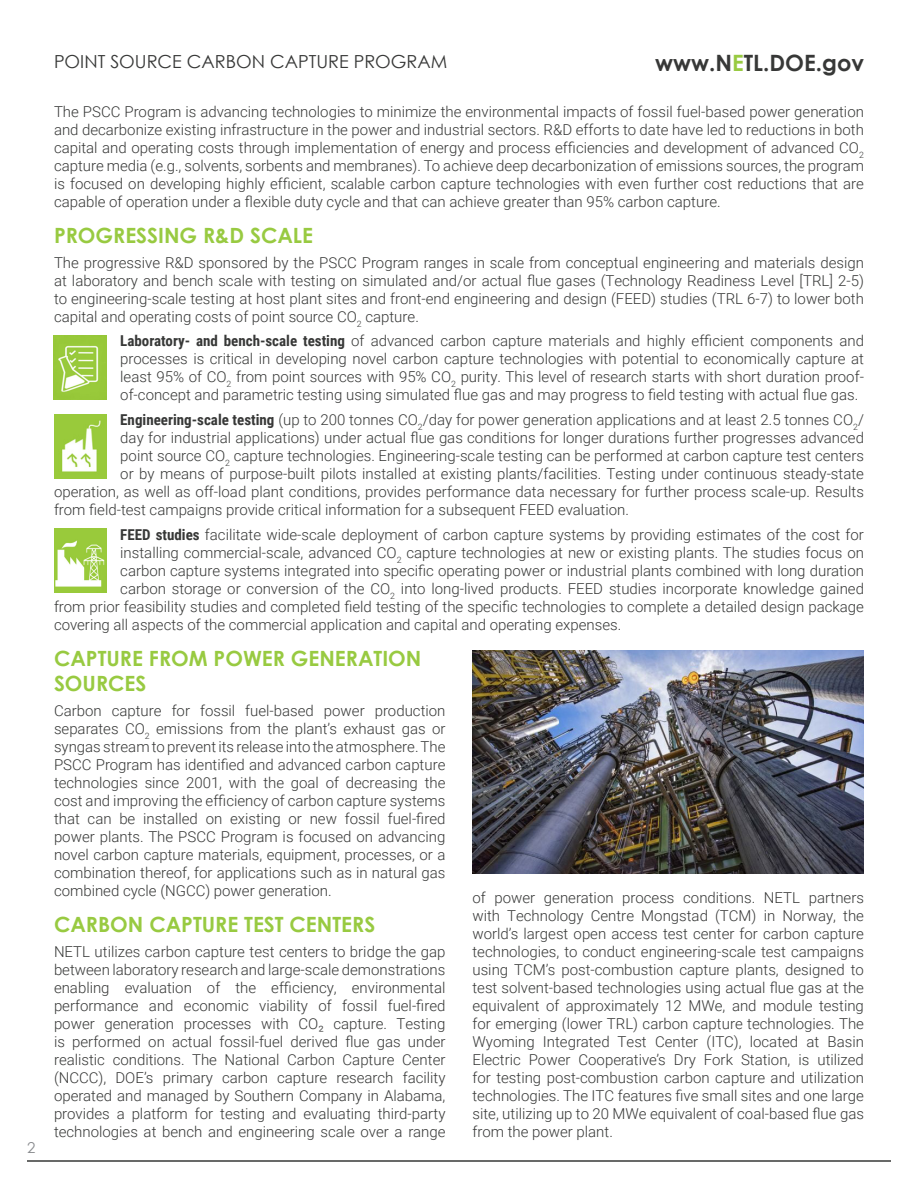
<style>
.page{position:relative;width:918px;height:1188px;background:#fff}
.page>*{position:absolute;margin:0;border:0;box-sizing:border-box;transform-origin:0 0}
.t1{font:700 22.5px "Century Gothic";color:#373837}
.Subheader_Bold{font:700 21px/25.2px "Century Gothic";color:#98ca41}
.t2{font:18px "Century Gothic";color:#373837}
.Body_Text{font:300 15px/18px "Roboto";color:#373837;text-align:justify}
.t3{font:15px "Century Gothic";color:#8a8c8f}
.s1{color:#98ca41}
.s2{font-family:"Roboto Condensed";font-weight:700}
</style>
<div class="page">
<hr style="left:27px;top:1160px;width:864px;height:2px;background:#373837">
<img style="left:54px;top:336px;width:53px;height:64px">
<img style="left:54px;top:528px;width:53px;height:64px">
<img style="left:54px;top:414px;width:53px;height:64px">
<img style="left:472px;top:650px;width:392px;height:223px">
<p class="t3" style="left:27px;top:1137px;width:10px">2</p>
<p class="t2" style="left:54px;top:48px;width:395px">POINT SOURCE CARBON CAPTURE PROGRAM</p>
<h1 class="t1" style="left:655px;top:46px;width:210px">www.N<span class="s1">E</span>TL.DOE.gov</h1>
<p class="Body_Text" style="left:54px;top:102px;width:812px">The PSCC Program is advancing technologies to minimize the environmental impacts of fossil fuel-based power generation and decarbonize existing infrastructure in the power and industrial sectors. R&amp;D efforts to date have led to reductions in both capital and operating costs through implementation of energy and process efficiencies and development of advanced CO<sub>2 </sub>capture media (e.g., solvents, sorbents and membranes). To achieve deep decarbonization of emissions sources, the program is focused on developing highly efficient, scalable carbon capture technologies with even further cost reductions that are capable of operation under a flexible duty cycle and that can achieve greater than 95% carbon capture.</p>
<p class="Subheader_Bold" style="left:54px;top:222px;width:261px">PROGRESSING R&amp;D SCALE</p>
<p class="Body_Text" style="left:54px;top:253px;width:812px">The progressive R&amp;D sponsored by the PSCC Program ranges in scale from conceptual engineering and materials design at laboratory and bench scale with testing on simulated and/or actual flue gases (Technology Readiness Level [TRL] 2-5) to engineering-scale testing at host plant sites and front-end engineering and design (FEED) studies (TRL 6-7) to lower both capital and operating costs of point source CO<sub>2</sub> capture.</p>
<p class="Body_Text" style="left:120px;top:332px;width:745px"><span class="s2">Laboratory- and bench-scale testing</span> of advanced carbon capture materials and highly efficient components and processes is critical in developing novel carbon capture technologies with potential to economically capture at least 95% of CO<sub>2</sub> from point sources with 95% CO<sub>2</sub> purity. This level of research starts with short duration proof&shy;of-concept and parametric testing using simulated flue gas and may progress to field testing with actual flue gas.</p>
<p class="Body_Text" style="left:120px;top:410px;width:745px"><span class="s2">Engineering-scale testing</span> (up to 200 tonnes CO<sub>2</sub>/day for power generation applications and at least 2.5 tonnes CO<sub>2</sub>/</p>
<p class="Body_Text" style="left:120px;top:428px;width:745px">day for industrial applications) under actual flue gas conditions for longer durations further progresses advanced</p>
<p class="Body_Text" style="left:120px;top:446px;width:745px">point source CO<sub>2</sub> capture technologies. Engineering-scale testing can be performed at carbon capture test centers</p>
<p class="Body_Text" style="left:120px;top:464px;width:745px">or by means of purpose-built pilots installed at existing plants/facilities. Testing under continuous steady-state</p>
<p class="Body_Text" style="left:54px;top:482px;width:811px">operation, as well as off-load plant conditions, provides performance data necessary for further process scale-up. Results</p>
<p class="Body_Text" style="left:54px;top:500px;width:577px">from field-test campaigns provide critical information for a subsequent FEED evaluation.</p>
<p class="Body_Text" style="left:120px;top:525px;width:745px"><span class="s2">FEED studies</span> facilitate wide-scale deployment of carbon capture systems by providing estimates of the cost for</p>
<p class="Body_Text" style="left:120px;top:543px;width:745px">installing commercial-scale, advanced CO<sub>2</sub> capture technologies at new or existing plants. The studies focus on</p>
<p class="Body_Text" style="left:120px;top:561px;width:745px">carbon capture systems integrated into specific operating power or industrial plants combined with long duration</p>
<p class="Body_Text" style="left:120px;top:579px;width:745px">carbon storage or conversion of the CO<sub>2</sub> into long-lived products. FEED studies incorporate knowledge gained</p>
<p class="Body_Text" style="left:54px;top:597px;width:812px">from prior feasibility studies and completed field testing of the specific technologies to complete a detailed design package</p>
<p class="Body_Text" style="left:54px;top:615px;width:569px">covering all aspects of the commercial application and capital and operating expenses.</p>
<p class="Subheader_Bold" style="left:54px;top:645px;width:369px">CAPTURE FROM POWER GENERATION<br>SOURCES</p>
<p class="Body_Text" style="left:54px;top:701px;width:393px">Carbon capture for fossil fuel-based power production separates CO<sub>2</sub> emissions from the plant’s exhaust gas or syngas stream to prevent its release into the atmosphere. The PSCC Program has identified and advanced carbon capture technologies since 2001, with the goal of decreasing the cost and improving the efficiency of carbon capture systems that can be installed on existing or new fossil fuel-fired power plants. The PSCC Program is focused on advancing novel carbon capture materials, equipment, processes, or a combination thereof, for applications such as in natural gas combined cycle (NGCC) power generation.</p>
<p class="Subheader_Bold" style="left:54px;top:911px;width:323px">CARBON CAPTURE TEST CENTERS</p>
<p class="Body_Text" style="left:54px;top:942px;width:393px">NETL utilizes carbon capture test centers to bridge the gap between laboratory research and large-scale demonstrations enabling evaluation of the efficiency, environmental performance and economic viability of fossil fuel-fired power generation processes with CO₂ capture. Testing is performed on actual fossil-fuel derived flue gas under realistic conditions. The National Carbon Capture Center (NCCC), DOE’s primary carbon capture research facility operated and managed by Southern Company in Alabama, provides a platform for testing and evaluating third-party technologies at bench and engineering scale over a range</p>
<p class="Body_Text" style="left:472px;top:888px;width:393px">of power generation process conditions. NETL partners with Technology Centre Mongstad (TCM) in Norway, the world’s largest open access test center for carbon capture technologies, to conduct engineering-scale test campaigns using TCM’s post-combustion capture plants, designed to test solvent-based technologies using actual flue gas at the equivalent of approximately 12 MWe, and module testing for emerging (lower TRL) carbon capture technologies. The Wyoming Integrated Test Center (ITC), located at Basin Electric Power Cooperative’s Dry Fork Station, is utilized for testing post-combustion carbon capture and utilization technologies. The ITC features five small sites and one large site, utilizing up to 20 MWe equivalent of coal-based flue gas from the power plant.</p>
</div>
